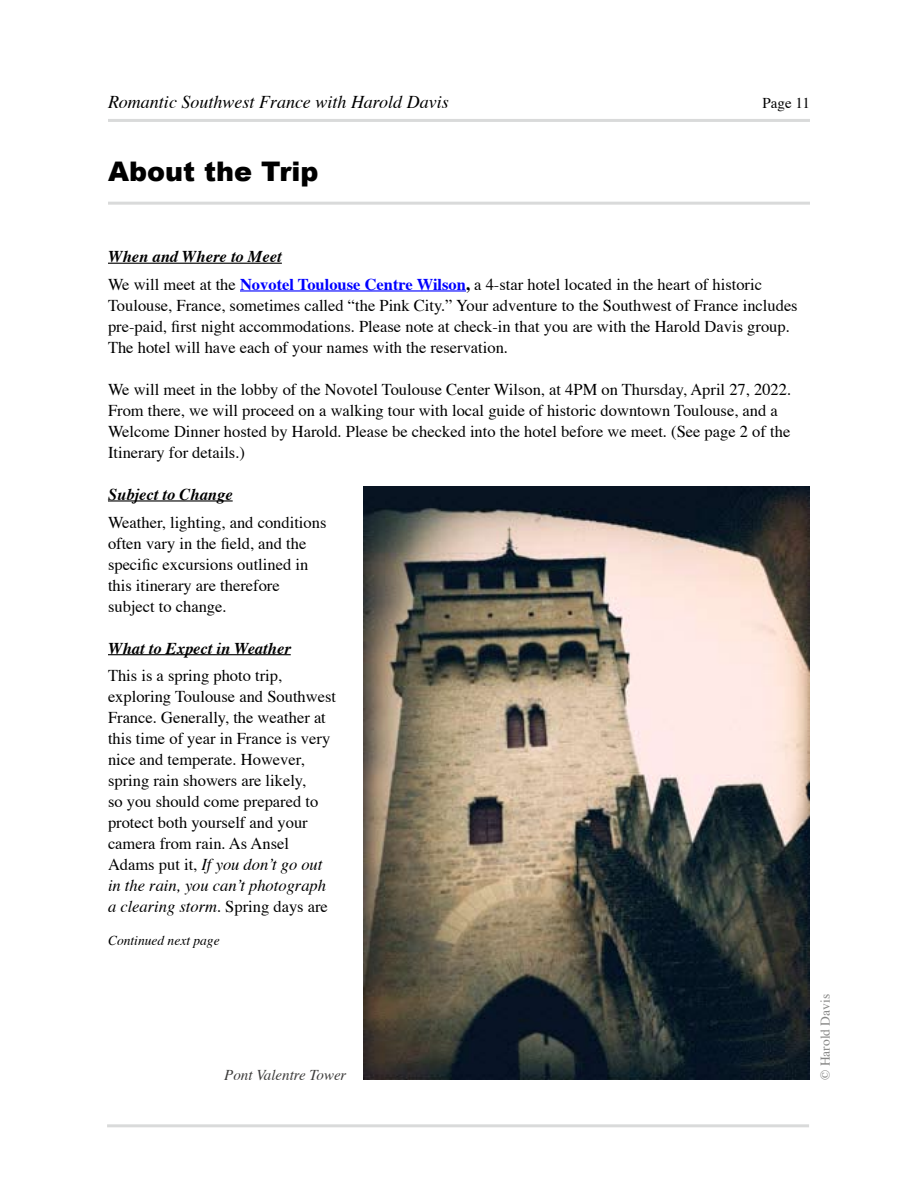
<style>
.page{position:relative;width:918px;height:1188px;background:#fff}
.page>*{position:absolute;margin:0;border:0;box-sizing:border-box;transform-origin:0 0}
.t1{font:900 27px "Arial";color:#000}
.t2{font:italic 18px "Times";color:#000}
.t3{font:16.5px/21px "Times";color:#000}
.t4{font:italic 700 16.5px "Times";color:#000}
.t5{font:italic 15px "Times";color:#3c3b3a}
.t6{font:15px "Times";color:#000}
.t7{font:italic 13.5px "Times";color:#000}
.t8{font:13.5px "Times";color:#878786}
.s1{font-weight:700;font-style:italic}
.s2{font-weight:700;color:#00f}
.s3{font-weight:700}
.s4{font-style:italic}
</style>
<div class="page">
<hr style="left:108px;top:119px;width:702px;height:3px;background:#d9dada">
<hr style="left:108px;top:263px;width:174px;height:1px;background:#000">
<hr style="left:240px;top:290px;width:226px;height:2px;background:#00f">
<hr style="left:108px;top:500px;width:125px;height:2px;background:#000">
<hr style="left:108px;top:654px;width:183px;height:1px;background:#000">
<hr style="left:107px;top:1124px;width:702px;height:3px;background:#d9dada">
<hr style="left:108px;top:202px;width:702px;height:3px;background:#d9dada">
<img style="left:363px;top:486px;width:447px;height:594px">
<p class="t2" style="left:108px;top:86px;width:342px">Romantic Southwest France with Harold Davis</p>
<p class="t6" style="left:763px;top:89px;width:49px">Page 11</p>
<h1 class="t1" style="left:108px;top:157px;width:212px">About the Trip</h1>
<p class="t3" style="left:108px;top:241px;width:656px;line-height:27.8px"><span class="s1">When and Where to Meet<br></span>We will meet at the <span class="s2">Novotel Toulouse Centre Wilson</span><span class="s3">,</span> a 4-star hotel located in the heart of historic</p>
<p class="t3" style="left:108px;top:293px;width:691px">Toulouse, France, sometimes called “the Pink City.” Your adventure to the Southwest of France includes pre-paid, first night accommodations. Please note at check-in that you are with the Harold Davis group.<br>The hotel will have each of your names with the reservation.</p>
<p class="t3" style="left:108px;top:377px;width:685px">We will meet in the lobby of the Novotel Toulouse Center Wilson, at 4PM on Thursday, April 27, 2022.<br>From there, we will proceed on a walking tour with local guide of historic downtown Toulouse, and a Welcome Dinner hosted by Harold. Please be checked into the hotel before we meet. (See page 2 of the Itinerary for details.)</p>
<p class="t4" style="left:108px;top:479px;width:126px">Subject to Change</p>
<p class="t3" style="left:108px;top:510px;width:220px">Weather, lighting, and conditions often vary in the field, and the specific excursions outlined in this itinerary are therefore subject to change.</p>
<p class="t4" style="left:108px;top:633px;width:184px">What to Expect in Weather</p>
<p class="t3" style="left:108px;top:664px;width:230px">This is a spring photo trip, exploring Toulouse and Southwest<br>France. Generally, the weather at this time of year in France is very nice and temperate. However, spring rain showers are likely,<br>so you should come prepared to protect both yourself and your camera from rain. As Ansel<br>Adams put it, <span class="s4">If you don’t go out in the rain, you can’t photograph a clearing storm.</span> Spring days are</p>
<p class="t7" style="left:108px;top:929px;width:113px">Continued next page</p>
<p class="t5" style="left:224px;top:1061px;width:124px">Pont Valentre Tower</p>
<p class="t8" style="left:813px;top:1080px;width:87px;rotate:-90deg">© Harold Davis</p>
</div>
